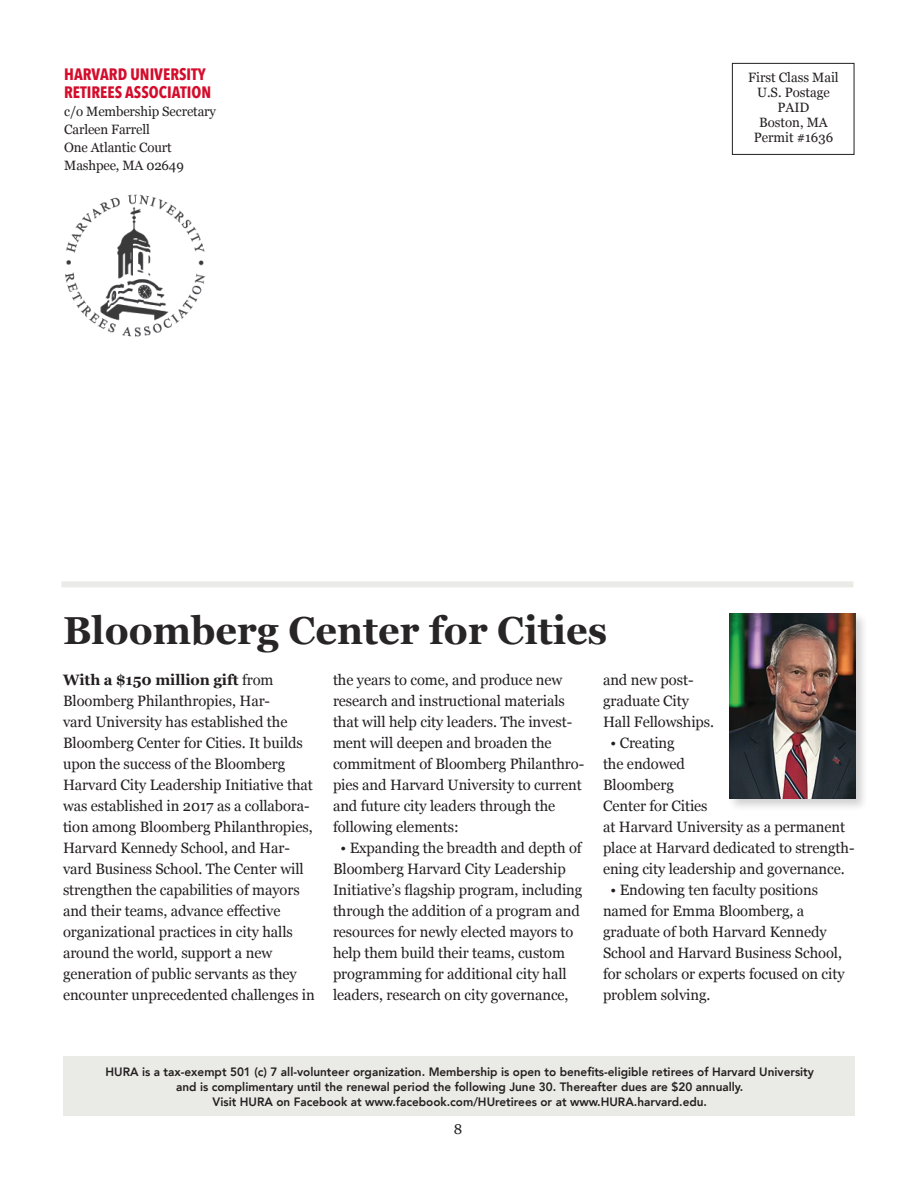
<style>
.page{position:relative;width:918px;height:1188px;background:#fff}
.page>*{position:absolute;margin:0;border:0;box-sizing:border-box;transform-origin:0 0}
.t1{font:700 39px "Georgia";color:#282526}
.t2{font:700 16.5px "Avenir Next Condensed";color:#d30d2b}
.t3{font:15px/21px "Georgia";letter-spacing:-.005em;color:#231f20}
.t4{font:14.25px "Georgia";color:#231f20}
.t5{font:13.5px "Georgia";letter-spacing:-.01em;color:#231f20}
.Body_Copy_first_para{font:800 12.15px/15px "Avenir";color:#231f20;text-align:center}
.s1{font-weight:700}
</style>
<div class="page">
<div style="left:732px;top:63px;width:122px;height:92px;border:1px solid #231f20"></div>
<img style="left:65px;top:194px;width:140px;height:143px">
<div style="left:63px;top:1057px;width:792px;height:59px;background:#eaeae6"></div>
<div style="left:728px;top:611px;width:140px;height:201px;background:#231f20;opacity:.2"></div>
<img style="left:730px;top:614px;width:125px;height:185px">
<div style="left:62px;top:581px;width:792px;height:6px;background:#eaeae6"></div>
<p class="t2" style="left:64px;top:64px;width:143px">HARVARD UNIVERSITY</p>
<p class="t2" style="left:64px;top:82px;width:148px">RETIREES ASSOCIATION</p>
<p class="t5" style="left:64px;top:101px;width:153px">c/o Membership Secretary</p>
<p class="t5" style="left:64px;top:119px;width:87px">Carleen Farrell</p>
<p class="t5" style="left:64px;top:137px;width:109px">One Atlantic Court</p>
<p class="t5" style="left:64px;top:155px;width:121px">Mashpee, MA 02649</p>
<p class="t5" style="left:748px;top:67px;width:92px">First Class Mail</p>
<p class="t5" style="left:757px;top:82px;width:74px">U.S. Postage</p>
<p class="t5" style="left:778px;top:97px;width:33px">PAID</p>
<p class="t5" style="left:759px;top:112px;width:70px">Boston, MA</p>
<p class="t5" style="left:754px;top:127px;width:81px">Permit #1636</p>
<p class="t1" style="left:63px;top:601px;width:546px">Bloomberg Center for Cities</p>
<p class="t3" style="left:63px;top:668px;width:253px"><span class="s1">With a $150 million gift</span> from Bloomberg Philanthropies, Har-<br>vard University has established the Bloomberg Center for Cities. It builds upon the success of the Bloomberg Harvard City Leadership Initiative that was established in 2017 as a collabora&shy;tion among Bloomberg Philanthropies, Harvard Kennedy School, and Har&shy;vard Business School. The Center will strengthen the capabilities of mayors and their teams, advance effective organizational practices in city halls around the world, support a new generation of public servants as they encounter unprecedented challenges in</p>
<p class="t3" style="left:333px;top:668px;width:253px">the years to come, and produce new research and instructional materials that will help city leaders. The invest&shy;ment will deepen and broaden the commitment of Bloomberg Philanthro&shy;pies and Harvard University to current and future city leaders through the following elements:</p>
<p class="t3" style="left:333px;top:836px;width:251px;text-indent:8px">• Expanding the breadth and depth of Bloomberg Harvard City Leadership Initiative’s flagship program, including through the addition of a program and resources for newly elected mayors to help them build their teams, custom programming for additional city hall leaders, research on city governance,</p>
<p class="t3" style="left:603px;top:668px;width:113px">and new post&shy;graduate City<br>Hall Fellowships.</p>
<p class="t3" style="left:603px;top:731px;width:253px;text-indent:8px">• Creating<br>the endowed<br>Bloomberg<br>Center for Cities<br>at Harvard University as a permanent place at Harvard dedicated to strength&shy;ening city leadership and governance.</p>
<p class="t3" style="left:603px;top:878px;width:243px;text-indent:8px">• Endowing ten faculty positions named for Emma Bloomberg, a graduate of both Harvard Kennedy<br>School and Harvard Business School, for scholars or experts focused on city problem solving.</p>
<p class="Body_Copy_first_para" style="left:106px;top:1064px;width:710px">HURA is a tax-exempt 501 (c) 7 all-volunteer organization. Membership is open to benefits-eligible retirees of Harvard University and is complimentary until the renewal period the following June 30. Thereafter dues are $20 annually.<br>Visit HURA on Facebook at www.facebook.com/HUretirees or at www.HURA.harvard.edu.</p>
<p class="t4" style="left:454px;top:1119px;width:10px">8</p>
</div>
